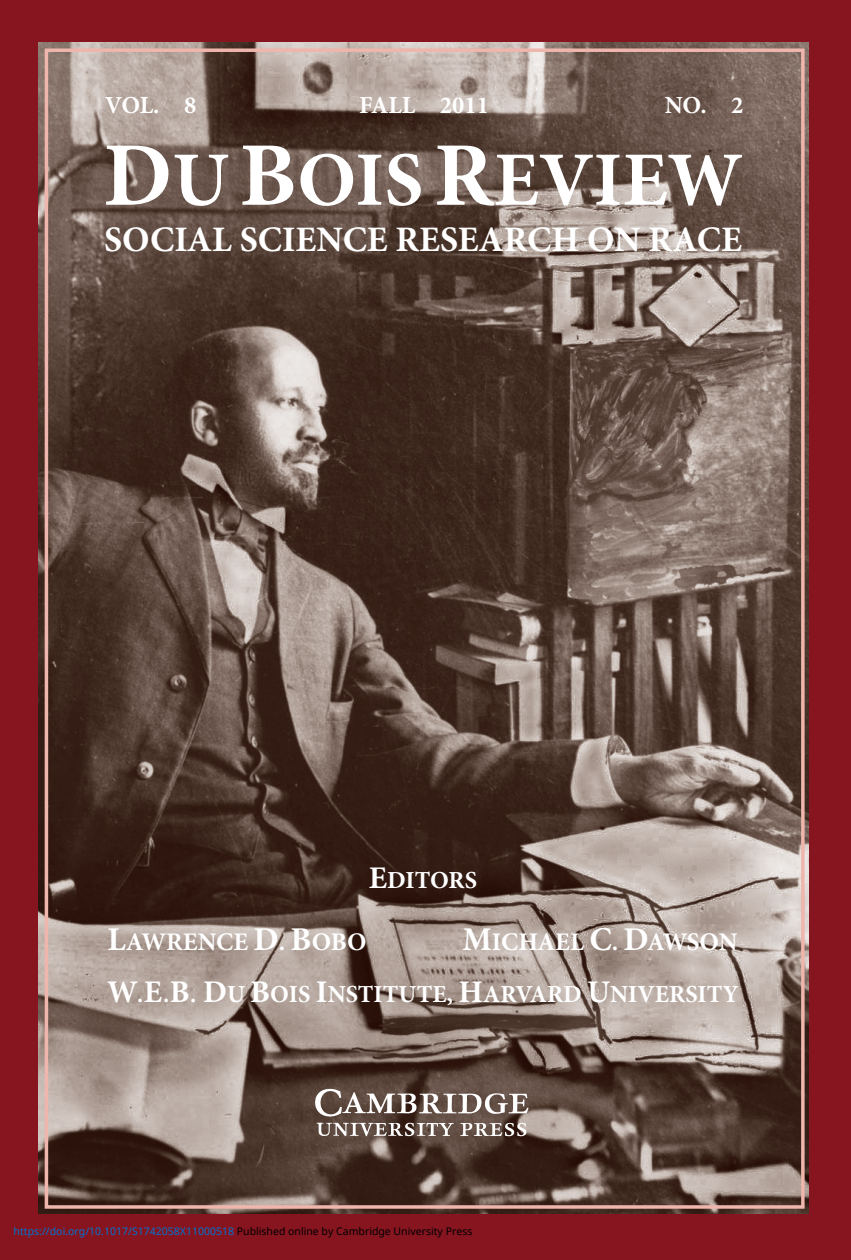
<style>
.page{position:relative;width:851px;height:1260px;background:#fff}
.page>*{position:absolute;margin:0;border:0;box-sizing:border-box;transform-origin:0 0}
.t1{font:700 77px "Minion Pro";color:#fff}
.t2{font:700 35.88px "Minion Pro";color:#fff}
.t3{font:700 25.38px "Minion Pro";color:#fff}
.t4{font:700 24.5px "Minion Pro";color:#fff}
.t5{font:10.5px "Noto Sans";color:#0172cf}
.s1{font-size:91px}
.s2{font-size:31.5px}
.s3{font-size:33.25px}
.s4{color:#000}
</style>
<div class="page">
<div style="left:0;top:0;width:850px;height:1260px;background:#871520"></div>
<img style="left:38px;top:43px;width:770px;height:1170px">
<div style="left:45px;top:48px;width:759px;height:1161px;border:4px solid #eeb6ac"></div>
<img style="left:305px;top:1078px;width:235px;height:70px">
<h3 class="t4" style="left:105px;top:88px;width:93px">VOL. 8</h3>
<h3 class="t4" style="left:359px;top:88px;width:131px">FALL 2011</h3>
<h3 class="t4" style="left:664px;top:88px;width:80px">NO. 2</h3>
<h1 class="t1" style="left:103px;top:126px;width:641px"><span class="s1">D</span>U <span class="s1">B</span>OIS <span class="s1">R</span>EVIEW</h1>
<h2 class="t2" style="left:104px;top:215px;width:639px">SOCIAL SCIENCE RESEARCH ON RACE</h2>
<h3 class="t4" style="left:369px;top:863px;width:110px"><span class="s2">E</span>DITORS</h3>
<h3 class="t3" style="left:107px;top:924px;width:261px"><span class="s3">L</span>AWRENCE <span class="s3">D</span>. <span class="s3">B</span>OBO</h3>
<h3 class="t3" style="left:462px;top:924px;width:276px"><span class="s3">M</span>ICHAEL <span class="s3">C</span>. <span class="s3">D</span>AWSON</h3>
<h3 class="t4" style="left:107px;top:977px;width:633px"><span class="s2">W</span>.<span class="s2">E</span>.<span class="s2">B</span>. <span class="s2">D</span>U <span class="s2">B</span>OIS <span class="s2">I</span>NSTITUTE, <span class="s2">H</span>ARVARD <span class="s2">U</span>NIVERSITY</h3>
<p class="t5" style="left:14px;top:1224px;width:460px">https://doi.org/10.1017/S1742058X11000518 <span class="s4">Published online by Cambridge University Press</span></p>
</div>
